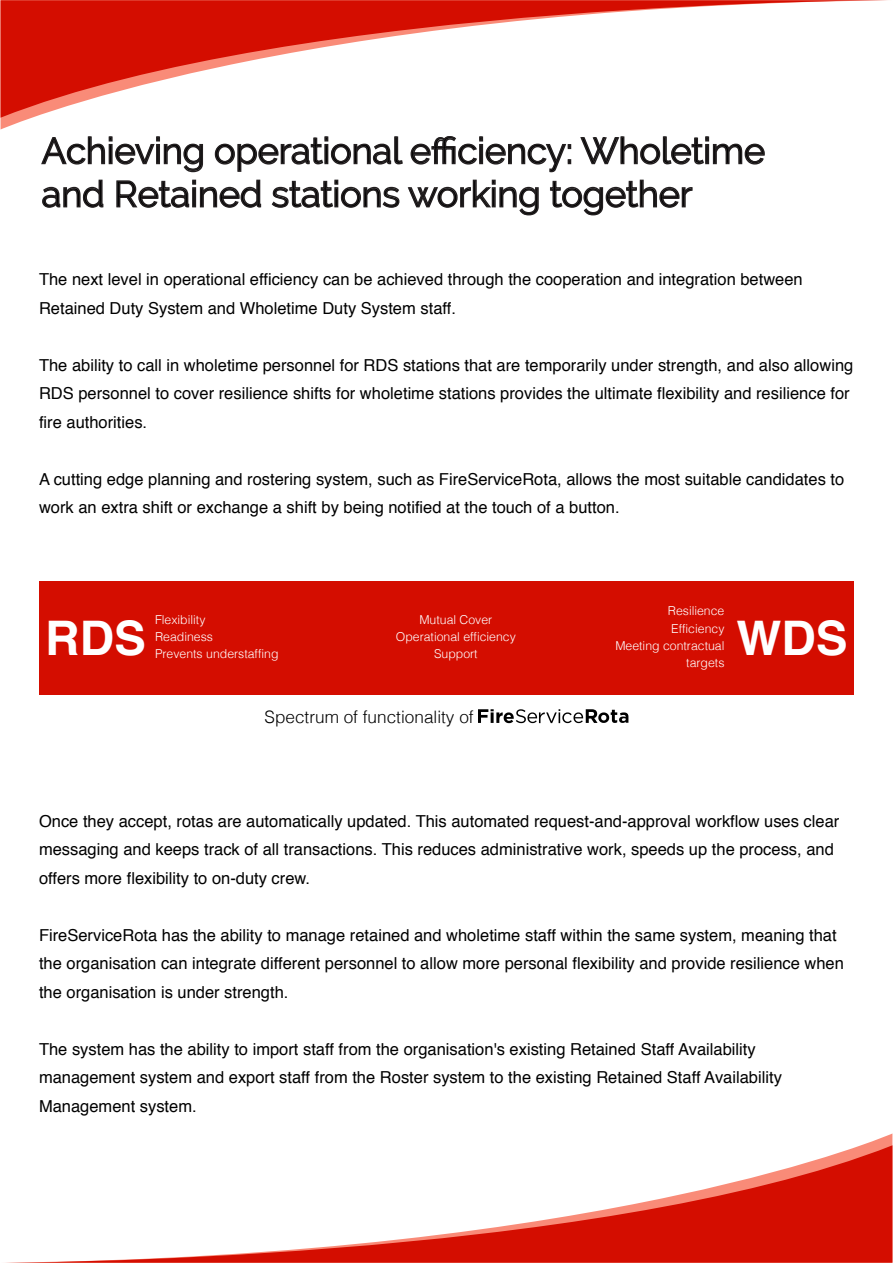
<style>
.page{position:relative;width:893px;height:1263px;background:#fff}
.page>*{position:absolute;margin:0;border:0;box-sizing:border-box;transform-origin:0 0}
.t1{font:700 47.7px "Helvetica";color:#fff}
.t2{font:36px/43.2px "Raleway";color:#000}
.t3{font:300 17.25px "Helvetica";color:#000}
.t4{font:16.5px/28.5px "Helvetica";color:#000}
.t5{font:300 12.3px/17.2px "Helvetica";color:#fff}
</style>
<div class="page">
<svg style="left:1px;top:0;width:886px;height:118px"></svg>
<svg style="left:5px;top:1145px;width:887px;height:118px"></svg>
<svg style="left:41px;top:136px;width:163px;height:37px"></svg>
<svg style="left:214px;top:136px;width:189px;height:36px"></svg>
<svg style="left:410px;top:136px;width:161px;height:37px"></svg>
<svg style="left:580px;top:136px;width:185px;height:29px"></svg>
<svg style="left:42px;top:179px;width:62px;height:29px"></svg>
<svg style="left:116px;top:179px;width:146px;height:29px"></svg>
<svg style="left:271px;top:180px;width:129px;height:28px"></svg>
<svg style="left:407px;top:179px;width:132px;height:37px"></svg>
<svg style="left:550px;top:179px;width:143px;height:37px"></svg>
<div style="left:39px;top:581px;width:815px;height:114px;background:#d40d00"></div>
<svg style="left:478px;top:709px;width:150px;height:14px"></svg>
<h2 class="t2" style="left:42px;top:129px;width:725px">Achieving operational efficiency: Wholetime and Retained stations working together</h2>
<p class="t4" style="left:39px;top:266px;width:765px">The next level in operational efficiency can be achieved through the cooperation and integration between<br>Retained Duty System and Wholetime Duty System staff.</p>
<p class="t4" style="left:39px;top:351px;width:816px">The ability to call in wholetime personnel for RDS stations that are temporarily under strength, and also allowing<br>RDS personnel to cover resilience shifts for wholetime stations provides the ultimate flexibility and resilience for fire authorities.</p>
<p class="t4" style="left:39px;top:465px;width:807px">A cutting edge planning and rostering system, such as FireServiceRota, allows the most suitable candidates to work an extra shift or exchange a shift by being notified at the touch of a button.</p>
<p class="t5" style="left:155px;top:610px;width:125px">Flexibility<br>Readiness<br>Prevents understaffing</p>
<p class="t5" style="left:396px;top:610px;width:122px;text-align:center">Mutual Cover<br>Operational efficiency<br>Support</p>
<p class="t5" style="left:615px;top:602px;width:111px;text-align:right">Resilience<br>Efficiency<br>Meeting contractual targets</p>
<h1 class="t1" style="left:45px;top:599px;width:102px">RDS</h1>
<h1 class="t1" style="left:736px;top:599px;width:113px">WDS</h1>
<p class="t3" style="left:265px;top:702px;width:211px">Spectrum of functionality of</p>
<p class="t4" style="left:39px;top:807px;width:802px">Once they accept, rotas are automatically updated. This automated request-and-approval workflow uses clear messaging and keeps track of all transactions. This reduces administrative work, speeds up the process, and offers more flexibility to on-duty crew.</p>
<p class="t4" style="left:39px;top:921px;width:806px">FireServiceRota has the ability to manage retained and wholetime staff within the same system, meaning that the organisation can integrate different personnel to allow more personal flexibility and provide resilience when the organisation is under strength.</p>
<p class="t4" style="left:39px;top:1035px;width:744px">The system has the ability to import staff from the organisation's existing Retained Staff Availability management system and export staff from the Roster system to the existing Retained Staff Availability<br>Management system.</p>
</div>
